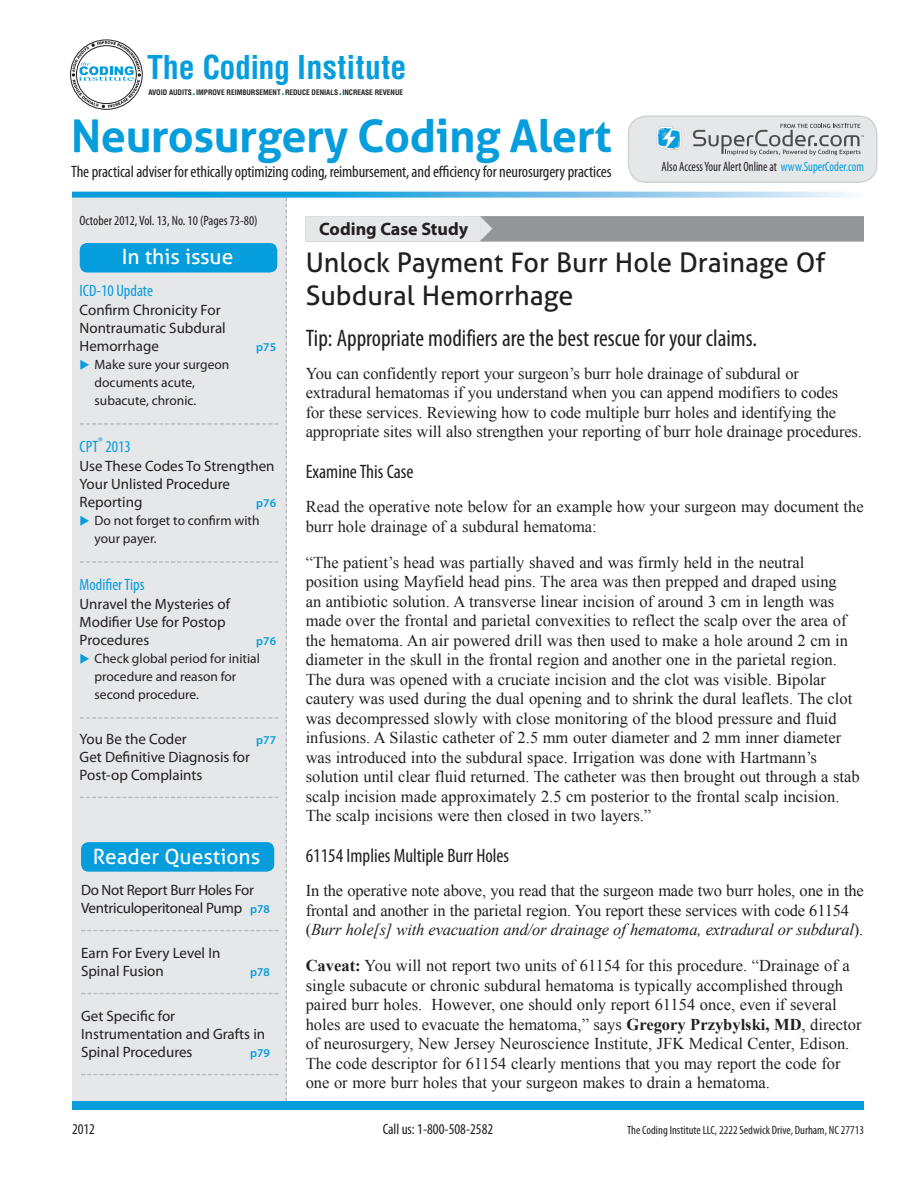
<style>
.page{position:relative;width:918px;height:1188px;background:#fff}
.page>*{position:absolute;margin:0;border:0;box-sizing:border-box;transform-origin:0 0}
.t1{font:700 45px "Aller";letter-spacing:-.01em;color:#069ddc}
.t2{font:700 condensed 32.1px "Helvetica";letter-spacing:.01em;color:#069ddc}
.Headline{font:27px/33px "Aller";color:#231f20}
.Teaser{font:condensed 24px "Myriad Pro";color:#231f20}
.t3{font:21px "Aller";color:#fff}
.Subhead{font:condensed 19.5px "Myriad Pro";color:#231f20}
.Section_head{font:700 18px "Myriad Pro";color:#231f20}
.Body{font:16.5px/19.5px "Times New Roman";color:#231f20}
.t4{font:condensed 16.5px "Myriad Pro";letter-spacing:-.005em;color:#231f20}
.Toc_Section_H{font:condensed 16.5px "Myriad Pro";color:#069ddc}
.TOC_header{font:15px/18px "Myriad Pro";color:#231f20}
.TOC_RQ{font:15px/18px "Myriad Pro";color:#231f20}
.TOC_RQ-2{font:15px/18px "Myriad Pro";letter-spacing:-.02em;color:#231f20}
.t5{font:condensed 15px "Myriad Pro";color:#231f20}
.Toc_Teaser{font:13.5px/18px "Myriad Pro";color:#231f20}
.t6{font:condensed 13.5px "Myriad Pro";color:#231f20;scale:.9 1}
.t7{font:condensed 13.5px "Myriad Pro";color:#231f20}
.t8{font:condensed 12px "Myriad Pro";color:#231f20}
.TOC_header-2{font:600 12px "Myriad Pro";color:#069ddc}
.TOC_RQ-3{font:600 12px "Myriad Pro";color:#069ddc}
.t9{font:700 condensed 7.35px "Helvetica";letter-spacing:-.005em;color:#231f20}
.s1{font-size:13.2px;color:#069ddc}
.s2{color:#069ddc}
.s3{font-weight:600;font-size:12px;color:#069ddc}
.s4{font-style:italic}
.s5{font-weight:700}
</style>
<div class="page">
<div style="left:72px;top:197px;width:214px;height:904px;background:#e6e7e9"></div>
<svg style="left:286px;top:198px;width:1px;height:903px"></svg>
<div style="left:72px;top:1101px;width:792px;height:9px;background:#069ddc"></div>
<svg style="left:72px;top:192px;width:781px;height:6px;background:#61bce7"></svg>
<div style="left:628px;top:116px;width:249px;height:66px;background:#e6e7e9;border-radius:18px"></div>
<div style="left:628px;top:116px;width:250px;height:67px;border:2px solid #d1d2d4;border-radius:18px"></div>
<svg style="left:656px;top:126px;width:26px;height:24px"></svg>
<svg style="left:693px;top:124px;width:171px;height:31px"></svg>
<svg style="left:70px;top:40px;width:72px;height:69px"></svg>
<div style="left:80px;top:243px;width:197px;height:30px;background:#069ddc;border-radius:8px"></div>
<svg style="left:80px;top:423px;width:198px;height:2px"></svg>
<svg style="left:80px;top:561px;width:198px;height:2px"></svg>
<svg style="left:80px;top:717px;width:198px;height:2px"></svg>
<svg style="left:80px;top:797px;width:198px;height:1px"></svg>
<div style="left:81px;top:842px;width:193px;height:30px;background:#069ddc;border-radius:8px"></div>
<svg style="left:82px;top:930px;width:196px;height:1px"></svg>
<svg style="left:82px;top:993px;width:196px;height:1px"></svg>
<svg style="left:82px;top:1074px;width:196px;height:1px"></svg>
<div style="left:306px;top:216px;width:558px;height:26px;background:#939598"></div>
<div style="left:306px;top:216px;width:174px;height:26px;background:#e6e7e9"></div>
<svg style="left:480px;top:216px;width:1px;height:25px"></svg>
<p class="t2" style="left:147px;top:48px;width:261px">The Coding Institute</p>
<p class="t9" style="left:148px;top:88px;width:256px">AVOID AUDITS<span class="s1">.</span>IMPROVE REIMBURSEMENT<span class="s1">.</span>REDUCE DENIALS<span class="s1">.</span>INCREASE REVENUE</p>
<p class="t1" style="left:71px;top:108px;width:542px">Neurosurgery Coding Alert</p>
<p class="t4" style="left:71px;top:162px;width:542px">The practical adviser for ethically optimizing coding, reimbursement, and efficiency for neurosurgery practices</p>
<p class="t6" style="left:662px;top:158px;width:226px">Also Access Your Alert Online at <span class="s2">www.SuperCoder.com</span></p>
<p class="t7" style="left:80px;top:213px;width:180px">October 2012, Vol. 13, No. 10 (Pages 73-80)</p>
<p class="t3" style="left:122px;top:244px;width:113px">In this issue</p>
<p class="Toc_Section_H" style="left:80px;top:280px;width:75px">ICD-10 Update</p>
<p class="TOC_header" style="left:80px;top:301px;width:148px">Confirm Chronicity For<br>Nontraumatic Subdural<br>Hemorrhage</p>
<p class="TOC_header-2" style="left:256px;top:340px;width:21px">p75</p>
<p class="Toc_Teaser" style="left:95px;top:355px;width:136px">Make sure your surgeon documents acute, subacute, chronic.</p>
<p class="Toc_Section_H" style="left:80px;top:436px;width:53px">CPT<sup>®</sup> 2013</p>
<p class="TOC_header" style="left:80px;top:457px;width:196px">Use These Codes To Strengthen<br>Your Unlisted Procedure<br>Reporting</p>
<p class="TOC_header-2" style="left:256px;top:496px;width:21px">p76</p>
<p class="Toc_Teaser" style="left:95px;top:511px;width:166px">Do not forget to confirm with your payer.</p>
<p class="Toc_Section_H" style="left:80px;top:574px;width:66px">Modifier Tips</p>
<p class="TOC_header" style="left:80px;top:595px;width:152px">Unravel the Mysteries of<br>Modifier Use for Postop<br>Procedures</p>
<p class="TOC_header-2" style="left:256px;top:634px;width:21px">p76</p>
<p class="Toc_Teaser" style="left:95px;top:649px;width:167px">Check global period for initial procedure and reason for second procedure.</p>
<p class="TOC_header" style="left:80px;top:730px;width:109px">You Be the Coder</p>
<p class="TOC_header-2" style="left:256px;top:733px;width:21px">p77</p>
<p class="TOC_RQ" style="left:80px;top:748px;width:172px">Get Definitive Diagnosis for<br>Post-op Complaints</p>
<p class="t3" style="left:93px;top:843px;width:169px">Reader Questions</p>
<p class="TOC_RQ-2" style="left:81px;top:881px;width:190px">Do Not Report Burr Holes For<br>Ventriculoperitoneal Pump <span class="s3">p78</span></p>
<p class="TOC_RQ" style="left:81px;top:944px;width:141px">Earn For Every Level In<br>Spinal Fusion</p>
<p class="TOC_RQ-3" style="left:250px;top:965px;width:21px">p78</p>
<p class="TOC_RQ" style="left:81px;top:1007px;width:186px">Get Specific for<br>Instrumentation and Grafts in<br>Spinal Procedures</p>
<p class="TOC_RQ-3" style="left:250px;top:1046px;width:21px">p79</p>
<p class="Section_head" style="left:319px;top:217px;width:151px">Coding Case Study</p>
<p class="Headline" style="left:306px;top:246px;width:521px">Unlock Payment For Burr Hole Drainage Of<br>Subdural Hemorrhage</p>
<p class="Teaser" style="left:306px;top:323px;width:453px">Tip: Appropriate modifiers are the best rescue for your claims.</p>
<p class="Body" style="left:306px;top:363px;width:558px">You can confidently report your surgeon’s burr hole drainage of subdural or extradural hematomas if you understand when you can append modifiers to codes<br>for these services. Reviewing how to code multiple burr holes and identifying the appropriate sites will also strengthen your reporting of burr hole drainage procedures.</p>
<p class="Subhead" style="left:306px;top:460px;width:110px">Examine This Case</p>
<p class="Body" style="left:306px;top:497px;width:560px">Read the operative note below for an example how your surgeon may document the burr hole drainage of a subdural hematoma:</p>
<p class="Body" style="left:306px;top:552px;width:556px">“The patient’s head was partially shaved and was firmly held in the neutral position using Mayfield head pins. The area was then prepped and draped using<br>an antibiotic solution. A transverse linear incision of around 3 cm in length was made over the frontal and parietal convexities to reflect the scalp over the area of the hematoma. An air powered drill was then used to make a hole around 2 cm in diameter in the skull in the frontal region and another one in the parietal region.<br>The dura was opened with a cruciate incision and the clot was visible. Bipolar cautery was used during the dual opening and to shrink the dural leaflets. The clot was decompressed slowly with close monitoring of the blood pressure and fluid infusions. A Silastic catheter of 2.5 mm outer diameter and 2 mm inner diameter was introduced into the subdural space. Irrigation was done with Hartmann’s solution until clear fluid returned. The catheter was then brought out through a stab scalp incision made approximately 2.5 cm posterior to the frontal scalp incision.<br>The scalp incisions were then closed in two layers.”</p>
<p class="Subhead" style="left:306px;top:844px;width:205px">61154 Implies Multiple Burr Holes</p>
<p class="Body" style="left:306px;top:881px;width:560px">In the operative note above, you read that the surgeon made two burr holes, one in the frontal and another in the parietal region. You report these services with code 61154 (<span class="s4">Burr hole[s] with evacuation and/or drainage of hematoma, extradural or subdural</span>).</p>
<p class="Body" style="left:306px;top:956px;width:557px"><span class="s5">Caveat:</span> You will not report two units of 61154 for this procedure. “Drainage of a single subacute or chronic subdural hematoma is typically accomplished through paired burr holes. However, one should only report 61154 once, even if several holes are used to evacuate the hematoma,” says <span class="s5">Gregory Przybylski, MD</span>, director of neurosurgery, New Jersey Neuroscience Institute, JFK Medical Center, Edison.<br>The code descriptor for 61154 clearly mentions that you may report the code for one or more burr holes that your surgeon makes to drain a hematoma.</p>
<p class="t5" style="left:72px;top:1120px;width:25px">2012</p>
<p class="t5" style="left:383px;top:1120px;width:112px">Call us: 1-800-508-2582</p>
<p class="t8" style="left:627px;top:1123px;width:238px">The Coding Institute LLC, 2222 Sedwick Drive, Durham, NC 27713</p>
</div>
